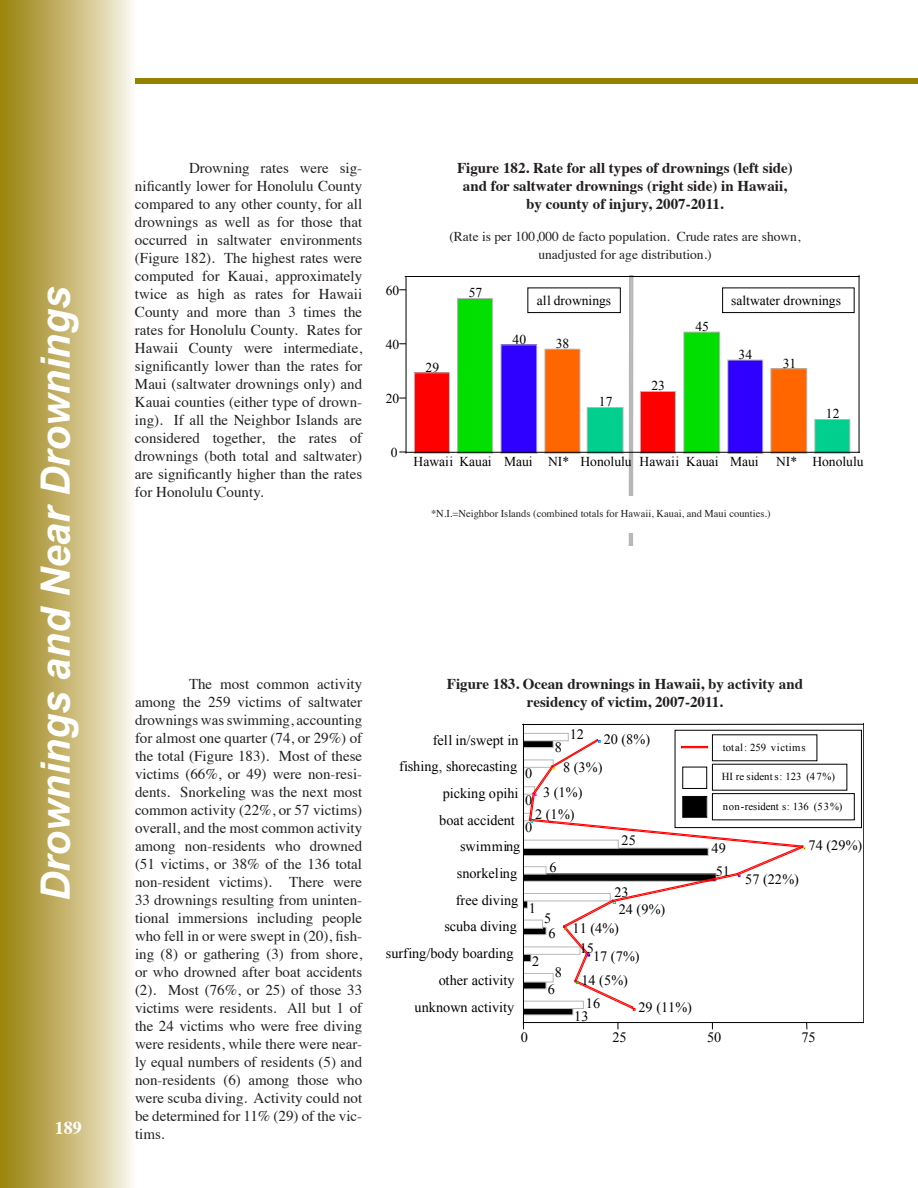
<style>
.page{position:relative;width:918px;height:1188px;background:#fff}
.page>*{position:absolute;margin:0;border:0;box-sizing:border-box;transform-origin:0 0}
.t1{font:italic 700 40.5px "Arial";color:#fff}
.t2{font:700 18px "Times";color:#fff}
.body_copy{font:15px/18px "Times";color:#231f20;text-align:justify}
.graph_info_header{font:700 15px "Times";color:#231f20}
.t3{font:14.25px "Times New Roman";color:#000}
.t4{font:13.5px "Times New Roman";color:#000}
.graph_header{font:13.5px "Times";color:#231f20}
.t5{font:10.65px "Times New Roman";color:#000}
.t6{font:10.65px "Times New Roman";letter-spacing:.03em;color:#000}
.graph_header-2{font:10.5px "Times";color:#231f20}
</style>
<div class="page">
<div style="left:0;top:0;width:135px;height:1188px;background:linear-gradient(to right,#987e05,#faf5ea)"></div>
<div style="left:135px;top:78px;width:783px;height:6px;background:#968000"></div>
<hr style="left:631px;top:276px;width:2px;height:269px;background:#b7b7b7">
<hr style="left:629px;top:276px;width:2px;height:269px;background:#b7b7b7">
<div style="left:414px;top:373px;width:35px;height:80px;background:#f00"></div>
<div style="left:414px;top:373px;width:36px;height:81px;border:1px solid #b7b7b7"></div>
<div style="left:458px;top:298px;width:34px;height:155px;background:#00df00"></div>
<div style="left:457px;top:298px;width:36px;height:156px;border:1px solid #b7b7b7"></div>
<div style="left:501px;top:345px;width:36px;height:108px;background:#2f00ff"></div>
<div style="left:501px;top:345px;width:36px;height:109px;border:1px solid #b7b7b7"></div>
<div style="left:545px;top:349px;width:35px;height:104px;background:#f60"></div>
<div style="left:587px;top:408px;width:36px;height:45px;background:#00cf8e"></div>
<div style="left:587px;top:407px;width:36px;height:47px;border:1px solid #b7b7b7"></div>
<div style="left:640px;top:392px;width:35px;height:61px;background:#f00"></div>
<div style="left:640px;top:391px;width:36px;height:63px;border:1px solid #b7b7b7"></div>
<div style="left:684px;top:332px;width:35px;height:121px;background:#00df00"></div>
<div style="left:684px;top:332px;width:36px;height:122px;border:1px solid #b7b7b7"></div>
<div style="left:728px;top:360px;width:34px;height:93px;background:#2f00ff"></div>
<div style="left:728px;top:360px;width:35px;height:94px;border:1px solid #b7b7b7"></div>
<div style="left:771px;top:369px;width:35px;height:84px;background:#f60"></div>
<div style="left:771px;top:369px;width:36px;height:85px;border:1px solid #b7b7b7"></div>
<div style="left:815px;top:419px;width:35px;height:34px;background:#00cf8e"></div>
<div style="left:815px;top:419px;width:35px;height:35px;border:1px solid #b7b7b7"></div>
<hr style="left:405px;top:276px;width:454px;height:1px;background:#000">
<hr style="left:406px;top:277px;width:1px;height:176px;background:#000">
<hr style="left:406px;top:452px;width:454px;height:1px;background:#000">
<hr style="left:859px;top:276px;width:1px;height:176px;background:#000">
<div style="left:423px;top:496px;width:409px;height:37px;background:#fff"></div>
<div style="left:722px;top:287px;width:133px;height:26px;border:1px solid #000"></div>
<div style="left:527px;top:287px;width:94px;height:26px;border:1px solid #000"></div>
<div style="left:523px;top:1008px;width:50px;height:7px;background:#000"></div>
<div style="left:523px;top:733px;width:45px;height:8px;border:1px solid #b7b7b7"></div>
<hr style="left:523px;top:724px;width:341px;height:1px;background:#000">
<hr style="left:523px;top:724px;width:1px;height:299px;background:#000">
<hr style="left:523px;top:1022px;width:341px;height:1px;background:#000">
<hr style="left:863px;top:723px;width:1px;height:300px;background:#000">
<div style="left:675px;top:730px;width:187px;height:98px;border:1px solid #000"></div>
<div style="left:712px;top:793px;width:143px;height:27px;border:1px solid #000"></div>
<svg style="left:524px;top:738px;width:282px;height:273px"></svg>
<p class="t1" style="left:29px;top:901px;width:616px;rotate:-90deg">Drownings and Near Drownings</p>
<p class="t2" style="left:55px;top:1111px;width:28px">189</p>
<p class="body_copy" style="left:135px;top:158px;width:229px;text-indent:54px">Drowning rates were sig&shy;nificantly lower for Honolulu County compared to any other county, for all drownings as well as for those that occurred in saltwater environments (Figure 182). The highest rates were computed for Kauai, approximately twice as high as rates for Hawaii County and more than 3 times the rates for Honolulu County. Rates for Hawaii County were intermediate, significantly lower than the rates for Maui (saltwater drownings only) and Kauai counties (either type of drown&shy;ing). If all the Neighbor Islands are considered together, the rates of drownings (both total and saltwater) are significantly higher than the rates for Honolulu County.</p>
<p class="graph_info_header" style="left:457px;top:154px;width:337px">Figure 182. Rate for all types of drownings (left side)</p>
<p class="graph_info_header" style="left:463px;top:172px;width:326px">and for saltwater drownings (right side) in Hawaii,</p>
<p class="graph_info_header" style="left:526px;top:190px;width:199px">by county of injury, 2007-2011.</p>
<p class="graph_header" style="left:449px;top:224px;width:352px">(Rate is per 100,000 de facto population. Crude rates are shown,</p>
<p class="graph_header" style="left:538px;top:242px;width:175px">unadjusted for age distribution.)</p>
<p class="t4" style="left:386px;top:281px;width:15px">60</p>
<p class="t4" style="left:469px;top:284px;width:15px">57</p>
<p class="t4" style="left:537px;top:292px;width:76px">all drownings</p>
<p class="t4" style="left:731px;top:292px;width:111px">saltwater drownings</p>
<p class="t4" style="left:695px;top:317px;width:15px">45</p>
<p class="t4" style="left:513px;top:330px;width:15px">40</p>
<p class="t4" style="left:556px;top:335px;width:15px">38</p>
<p class="t4" style="left:386px;top:335px;width:15px">40</p>
<p class="t4" style="left:739px;top:345px;width:15px">34</p>
<p class="t4" style="left:783px;top:354px;width:15px">31</p>
<p class="t4" style="left:426px;top:358px;width:15px">29</p>
<p class="t4" style="left:652px;top:377px;width:15px">23</p>
<p class="t4" style="left:386px;top:390px;width:15px">20</p>
<p class="t4" style="left:599px;top:393px;width:15px">17</p>
<p class="t4" style="left:826px;top:405px;width:15px">12</p>
<p class="t4" style="left:391px;top:444px;width:8px">0</p>
<p class="t4" style="left:414px;top:453px;width:347px">Hawaii Kauai Maui NI* Honolulu Hawaii Kauai Maui</p>
<p class="t4" style="left:776px;top:453px;width:89px">NI* Honolulu</p>
<p class="graph_header-2" style="left:431px;top:504px;width:341px">*N.I.=Neighbor Islands (combined totals for Hawaii, Kauai, and Maui counties.)</p>
<p class="body_copy" style="left:135px;top:674px;width:229px;text-indent:54px">The most common activity among the 259 victims of saltwater drownings was swimming, accounting for almost one quarter (74, or 29%) of the total (Figure 183). Most of these victims (66%, or 49) were non-resi&shy;dents. Snorkeling was the next most common activity (22%, or 57 victims) overall, and the most common activity among non-residents who drowned (51 victims, or 38% of the 136 total non-resident victims). There were 33 drownings resulting from uninten&shy;tional immersions including people who fell in or were swept in (20), fish&shy;ing (8) or gathering (3) from shore, or who drowned after boat accidents (2). Most (76%, or 25) of those 33 victims were residents. All but 1 of the 24 victims who were free diving were residents, while there were near&shy;ly equal numbers of residents (5) and non-residents (6) among those who were scuba diving. Activity could not be determined for 11% (29) of the vic&shy;tims.</p>
<p class="graph_info_header" style="left:447px;top:670px;width:358px">Figure 183. Ocean drownings in Hawaii, by activity and</p>
<p class="graph_info_header" style="left:527px;top:688px;width:197px">residency of victim, 2007-2011.</p>
<p class="t3" style="left:570px;top:725px;width:16px">12</p>
<p class="t3" style="left:604px;top:729px;width:48px">20 (8%)</p>
<p class="t3" style="left:433px;top:730px;width:87px">fell in/swept in</p>
<p class="t3" style="left:555px;top:737px;width:9px">8</p>
<p class="t6" style="left:723px;top:740px;width:84px">total: 259 victims</p>
<p class="t3" style="left:399px;top:757px;width:120px">fishing, shorecasting</p>
<p class="t3" style="left:563px;top:758px;width:41px">8 (3%)</p>
<p class="t3" style="left:525px;top:764px;width:9px">0</p>
<p class="t5" style="left:722px;top:769px;width:115px">HI re sident s: 123 (47%)</p>
<p class="t5" style="left:723px;top:799px;width:121px">non-resident s: 136 (53%)</p>
<p class="t3" style="left:543px;top:783px;width:41px">3 (1%)</p>
<p class="t3" style="left:443px;top:784px;width:77px">picking opihi</p>
<p class="t3" style="left:525px;top:791px;width:9px">0</p>
<p class="t3" style="left:535px;top:805px;width:41px">2 (1%)</p>
<p class="t3" style="left:439px;top:810px;width:77px">boat accident</p>
<p class="t3" style="left:525px;top:818px;width:9px">0</p>
<p class="t3" style="left:622px;top:831px;width:16px">25</p>
<p class="t3" style="left:809px;top:836px;width:55px">74 (29%)</p>
<p class="t3" style="left:460px;top:837px;width:62px">swimming</p>
<p class="t3" style="left:712px;top:839px;width:16px">49</p>
<p class="t3" style="left:549px;top:857px;width:9px">6</p>
<p class="t3" style="left:716px;top:862px;width:16px">51</p>
<p class="t3" style="left:457px;top:864px;width:62px">snorkeling</p>
<p class="t3" style="left:745px;top:869px;width:55px">57 (22%)</p>
<p class="t3" style="left:615px;top:882px;width:16px">23</p>
<p class="t3" style="left:456px;top:890px;width:64px">free diving</p>
<p class="t3" style="left:529px;top:899px;width:9px">1</p>
<p class="t3" style="left:619px;top:900px;width:48px">24 (9%)</p>
<p class="t3" style="left:544px;top:909px;width:9px">5</p>
<p class="t3" style="left:444px;top:917px;width:74px">scuba diving</p>
<p class="t3" style="left:573px;top:919px;width:48px">11 (4%)</p>
<p class="t3" style="left:549px;top:923px;width:9px">6</p>
<p class="t3" style="left:580px;top:939px;width:16px">15</p>
<p class="t3" style="left:386px;top:944px;width:129px">surfing/body boarding</p>
<p class="t3" style="left:593px;top:947px;width:48px">17 (7%)</p>
<p class="t3" style="left:532px;top:952px;width:9px">2</p>
<p class="t3" style="left:555px;top:963px;width:9px">8</p>
<p class="t3" style="left:439px;top:971px;width:77px">other activity</p>
<p class="t3" style="left:581px;top:971px;width:48px">14 (5%)</p>
<p class="t3" style="left:548px;top:979px;width:9px">6</p>
<p class="t3" style="left:586px;top:994px;width:16px">16</p>
<p class="t3" style="left:415px;top:997px;width:101px">unknown activity</p>
<p class="t3" style="left:639px;top:997px;width:55px">29 (11%)</p>
<p class="t3" style="left:574px;top:1006px;width:16px">13</p>
<p class="t3" style="left:521px;top:1028px;width:9px">0</p>
<p class="t3" style="left:613px;top:1028px;width:16px">25</p>
<p class="t3" style="left:707px;top:1028px;width:16px">50</p>
<p class="t3" style="left:801px;top:1028px;width:16px">75</p>
</div>
